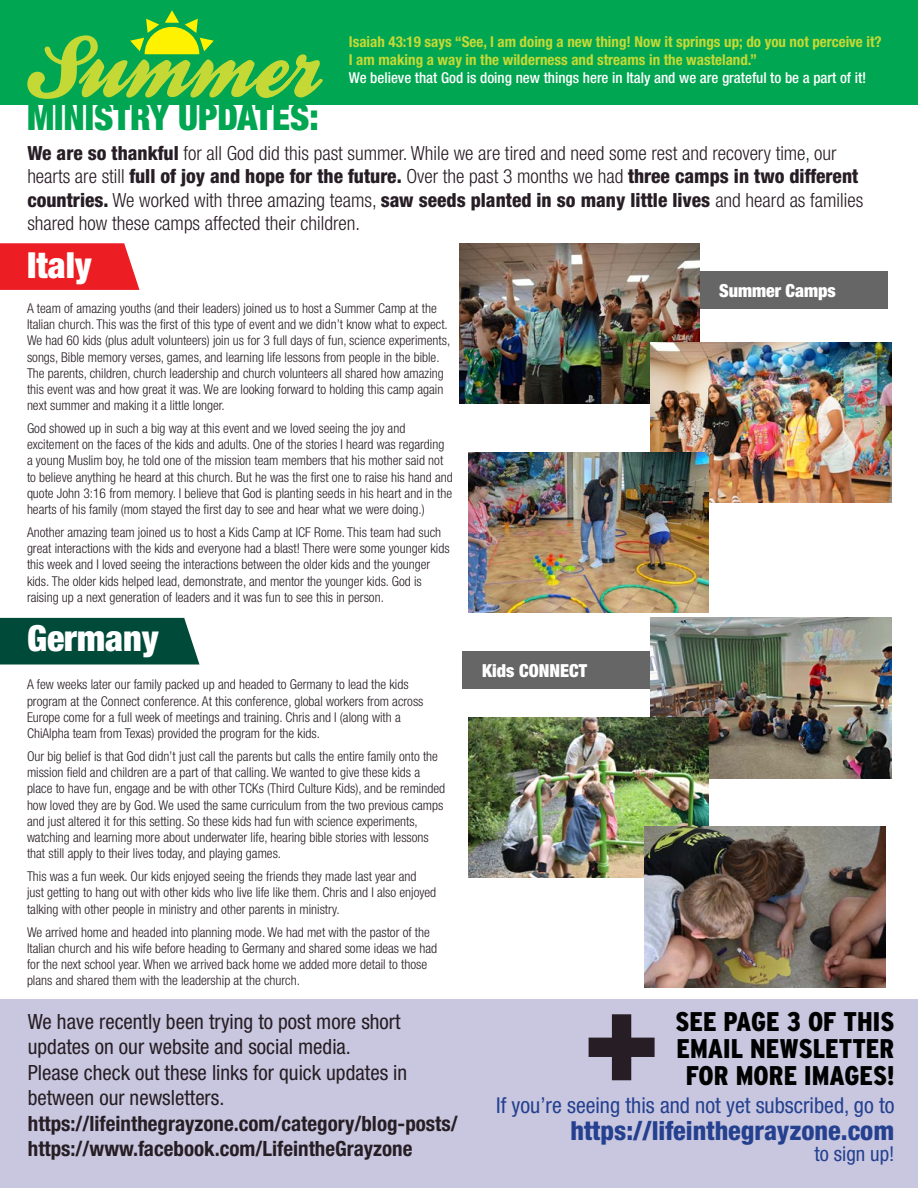
<style>
.page{position:relative;width:918px;height:1188px;background:#fff}
.page>*{position:absolute;margin:0;border:0;box-sizing:border-box;transform-origin:0 0}
.t1{font:900 condensed 36px "Helvetica Neue LT Std";color:#00a651}
.t2{font:900 condensed 36px "Helvetica Neue LT Std";color:#fff}
.t3{font:900 27px/27px "Interstate Condensed";color:#000;text-align:center}
.t4{font:800 condensed 26.25px "Helvetica Neue LT Std";color:#25408f}
.t5{font:condensed 21.9px "Helvetica Neue LT Std";color:#25408f}
.t6{font:condensed 21px/25.5px "Helvetica Neue LT Std";color:#271d24}
.t7{font:700 condensed 21px/25.5px "Helvetica Neue LT Std";color:#271d24}
.t8{font:condensed 20.4px "Helvetica Neue LT Std";color:#25408f}
.t9{font:300 condensed 19.5px/23.4px "Helvetica Neue LT Std";color:#271d24}
.t10{font:900 condensed 18px "Helvetica Neue LT Std";color:#fff}
.t11{font:700 condensed 15px/18px "Helvetica Neue LT Std";color:#c5d936}
.t12{font:500 condensed 15px "Helvetica Neue LT Std";color:#fff}
.t13{font:300 condensed 13.5px/16.2px "Helvetica Neue LT Std";color:#271d24}
.s1{font-weight:800}
</style>
<div class="page">
<div style="left:0;top:999px;width:918px;height:189px;background:#c8c7df"></div>
<div style="left:463px;top:651px;width:188px;height:38px;background:#666"></div>
<div style="left:700px;top:271px;width:188px;height:38px;background:#666"></div>
<svg style="left:589px;top:1014px;width:66px;height:66px"></svg>
<div style="left:0;top:0;width:918px;height:105px;background:#00a651"></div>
<svg style="left:27px;top:10px;width:296px;height:89px"></svg>
<svg style="left:0;top:243px;width:140px;height:47px;background:#ee2b32"></svg>
<div style="left:0;top:618px;width:200px;height:47px;background:#004a3a"></div>
<img style="left:459px;top:243px;width:241px;height:161px">
<img style="left:651px;top:618px;width:240px;height:160px">
<img style="left:651px;top:342px;width:240px;height:161px">
<img style="left:468px;top:717px;width:241px;height:161px">
<img style="left:468px;top:452px;width:241px;height:161px">
<img style="left:645px;top:827px;width:240px;height:160px">
<h1 class="t1" style="left:27px;top:95px;width:293px">MINISTRY UPDATES:</h1>
<p class="t11" style="left:349px;top:33px;width:534px">Isaiah 43:19 says “See, I am doing a new thing! Now it springs up; do you not perceive it?<br>I am making a way in the wilderness and streams in the wasteland.”</p>
<p class="t12" style="left:349px;top:69px;width:519px">We believe that God is doing new things here in Italy and we are grateful to be a part of it!</p>
<p class="t9" style="left:27px;top:141px;width:837px"><span class="s1">We are so thankful</span> for all God did this past summer. While we are tired and need some rest and recovery time, our hearts are still <span class="s1">full of joy and hope for the future.</span> Over the past 3 months we had <span class="s1">three camps in two different countries.</span> We worked with three amazing teams, <span class="s1">saw seeds planted in so many little lives</span> and heard as families shared how these camps affected their children.</p>
<h1 class="t2" style="left:27px;top:243px;width:66px">Italy</h1>
<p class="t13" style="left:27px;top:300px;width:425px">A team of amazing youths (and their leaders) joined us to host a Summer Camp at the Italian church. This was the first of this type of event and we didn’t know what to expect.<br>We had 60 kids (plus adult volunteers) join us for 3 full days of fun, science experiments, songs, Bible memory verses, games, and learning life lessons from people in the bible.<br>The parents, children, church leadership and church volunteers all shared how amazing this event was and how great it was. We are looking forward to holding this camp again next summer and making it a little longer.</p>
<p class="t13" style="left:27px;top:420px;width:427px">God showed up in such a big way at this event and we loved seeing the joy and excitement on the faces of the kids and adults. One of the stories I heard was regarding a young Muslim boy, he told one of the mission team members that his mother said not to believe anything he heard at this church. But he was the first one to raise his hand and quote John 3:16 from memory. I believe that God is planting seeds in his heart and in the hearts of his family (mom stayed the first day to see and hear what we were doing.)</p>
<p class="t13" style="left:27px;top:524px;width:424px">Another amazing team joined us to host a Kids Camp at ICF Rome. This team had such great interactions with the kids and everyone had a blast! There were some younger kids this week and I loved seeing the interactions between the older kids and the younger kids. The older kids helped lead, demonstrate, and mentor the younger kids. God is raising up a next generation of leaders and it was fun to see this in person.</p>
<h1 class="t2" style="left:27px;top:616px;width:133px">Germany</h1>
<p class="t13" style="left:27px;top:677px;width:398px">A few weeks later our family packed up and headed to Germany to lead the kids program at the Connect conference. At this conference, global workers from across Europe come for a full week of meetings and training. Chris and I (along with a ChiAlpha team from Texas) provided the program for the kids.</p>
<p class="t13" style="left:27px;top:748px;width:420px">Our big belief is that God didn’t just call the parents but calls the entire family onto the mission field and children are a part of that calling. We wanted to give these kids a place to have fun, engage and be with other TCKs (Third Culture Kids), and be reminded how loved they are by God. We used the same curriculum from the two previous camps and just altered it for this setting. So these kids had fun with science experiments, watching and learning more about underwater life, hearing bible stories with lessons that still apply to their lives today, and playing games.</p>
<p class="t13" style="left:27px;top:868px;width:411px">This was a fun week. Our kids enjoyed seeing the friends they made last year and just getting to hang out with other kids who live life like them. Chris and I also enjoyed talking with other people in ministry and other parents in ministry.</p>
<p class="t13" style="left:27px;top:924px;width:412px">We arrived home and headed into planning mode. We had met with the pastor of the Italian church and his wife before heading to Germany and shared some ideas we had for the next school year. When we arrived back home we added more detail to those plans and shared them with the leadership at the church.</p>
<h3 class="t6" style="left:28px;top:1009px;width:381px">We have recently been trying to post more short updates on our website and social media.<br>Please check out these links for quick updates in between our newsletters.</h3>
<h3 class="t7" style="left:28px;top:1110px;width:431px">https://lifeinthegrayzone.com/category/blog-posts/ https://www.facebook.com/LifeintheGrayzone</h3>
<h3 class="t10" style="left:719px;top:279px;width:118px">Summer Camps</h3>
<h3 class="t10" style="left:482px;top:659px;width:106px">Kids CONNECT</h3>
<h2 class="t3" style="left:675px;top:1008px;width:220px">SEE PAGE 3 OF THIS<br>EMAIL NEWSLETTER<br>FOR MORE IMAGES!</h2>
<h3 class="t5" style="left:496px;top:1092px;width:400px">If you’re seeing this and not yet subscribed, go to</h3>
<h3 class="t4" style="left:570px;top:1114px;width:326px">https://lifeinthegrayzone.com</h3>
<h3 class="t8" style="left:815px;top:1142px;width:81px">to sign up!</h3>
</div>
